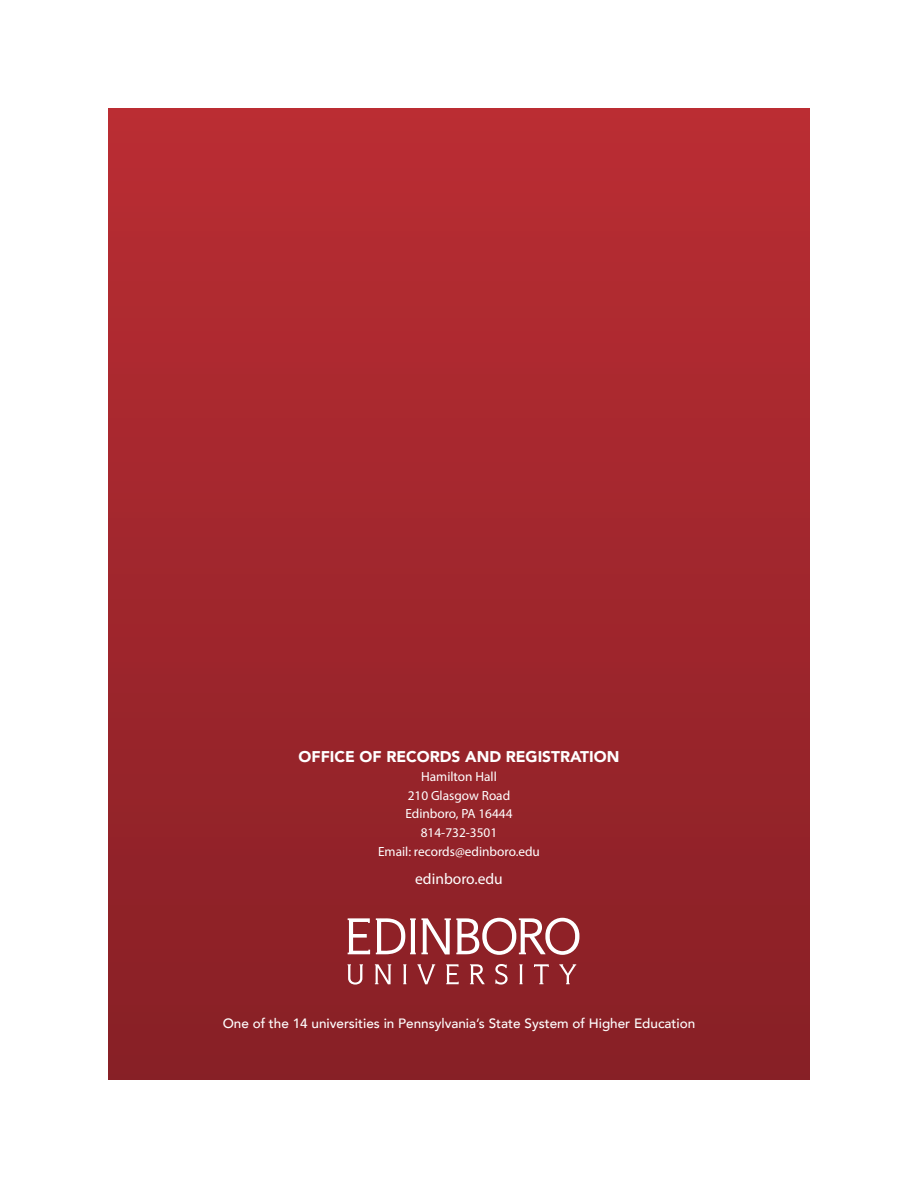
<style>
.page{position:relative;width:918px;height:1188px;background:#fff}
.page>*{position:absolute;margin:0;border:0;box-sizing:border-box;transform-origin:0 0}
.t1{font:900 15.6px "Avenir";color:#fff}
.t2{font:15.6px "Myriad Pro";color:#fff}
.t3{font:500 13.5px "Avenir";color:#fff}
.t4{font:13.35px/18.9px "Myriad Pro";color:#fff;text-align:center}
</style>
<div class="page">
<div style="left:108px;top:108px;width:702px;height:972px;background:linear-gradient(to bottom,#ba2d33,#872026)"></div>
<svg style="left:348px;top:918px;width:22px;height:36px"></svg>
<svg style="left:376px;top:918px;width:203px;height:37px"></svg>
<svg style="left:470px;top:964px;width:15px;height:20px"></svg>
<svg style="left:375px;top:964px;width:16px;height:20px"></svg>
<svg style="left:403px;top:964px;width:3px;height:20px"></svg>
<svg style="left:519px;top:964px;width:4px;height:20px"></svg>
<svg style="left:446px;top:964px;width:13px;height:20px"></svg>
<svg style="left:417px;top:964px;width:18px;height:20px"></svg>
<svg style="left:534px;top:964px;width:15px;height:20px"></svg>
<svg style="left:559px;top:964px;width:17px;height:20px"></svg>
<svg style="left:348px;top:964px;width:15px;height:21px"></svg>
<svg style="left:495px;top:964px;width:13px;height:21px"></svg>
<p class="t1" style="left:299px;top:743px;width:322px">OFFICE OF RECORDS AND REGISTRATION</p>
<p class="t4" style="left:378px;top:767px;width:163px">Hamilton Hall<br>210 Glasgow Road<br>Edinboro, PA 16444<br>814-732-3501<br>Email: records@edinboro.edu</p>
<p class="t2" style="left:415px;top:869px;width:89px">edinboro.edu</p>
<p class="t3" style="left:223px;top:1011px;width:474px">One of the 14 universities in Pennsylvania’s State System of Higher Education</p>
</div>
